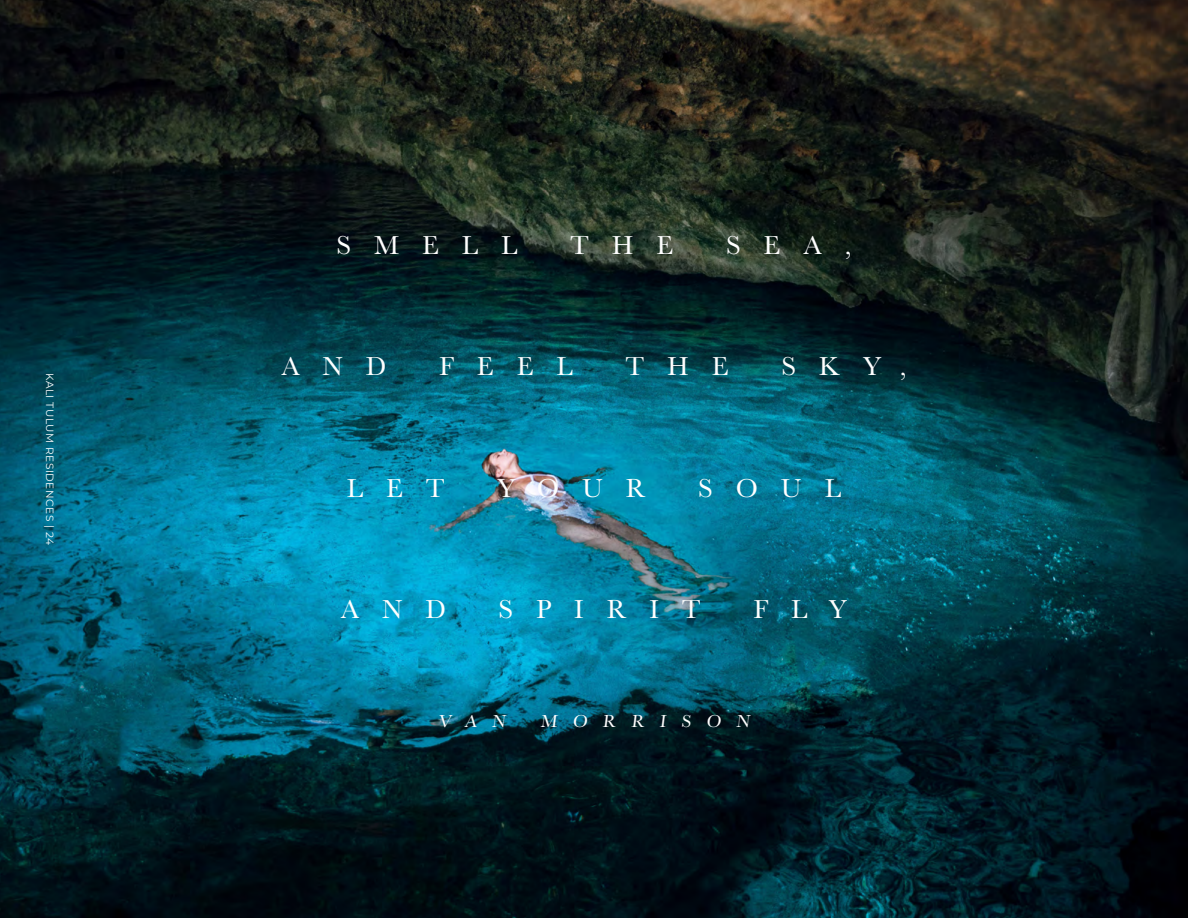
<style>
.page{position:relative;width:1188px;height:918px;background:#fff}
.page>*{position:absolute;margin:0;border:0;box-sizing:border-box;transform-origin:0 0}
.t1{font:27px "Baskerville";letter-spacing:.85em;color:#fff}
.t2{font:18px "Baskerville";color:#fff}
.t3{font:10.5px "Montserrat";letter-spacing:.05em;color:#fff}
</style>
<div class="page">
<img style="left:0;top:0;width:1188px;height:918px">
<p class="t3" style="left:57px;top:373px;width:174px;rotate:90deg">KALI TULUM RESIDENCES | 24</p>
<p class="t1" style="left:337px;top:228px;width:182px">SMELL</p>
<p class="t1" style="left:570px;top:228px;width:105px">THE</p>
<p class="t1" style="left:726px;top:228px;width:127px">SEA,</p>
<p class="t1" style="left:281px;top:350px;width:106px">AND</p>
<p class="t1" style="left:439px;top:350px;width:135px">FEEL</p>
<p class="t1" style="left:625px;top:350px;width:105px">THE</p>
<p class="t1" style="left:781px;top:350px;width:127px">SKY,</p>
<p class="t1" style="left:347px;top:471px;width:99px">LET</p>
<p class="t1" style="left:497px;top:471px;width:150px">YOUR</p>
<p class="t1" style="left:698px;top:471px;width:144px">SOUL</p>
<p class="t1" style="left:341px;top:592px;width:106px">AND</p>
<p class="t1" style="left:499px;top:592px;width:204px">SPIRIT</p>
<p class="t1" style="left:753px;top:592px;width:95px">FLY</p>
<p class="t2" style="left:438px;top:710px;width:72px">VAN</p>
<p class="t2" style="left:541px;top:710px;width:214px">MORRISON</p>
</div>
